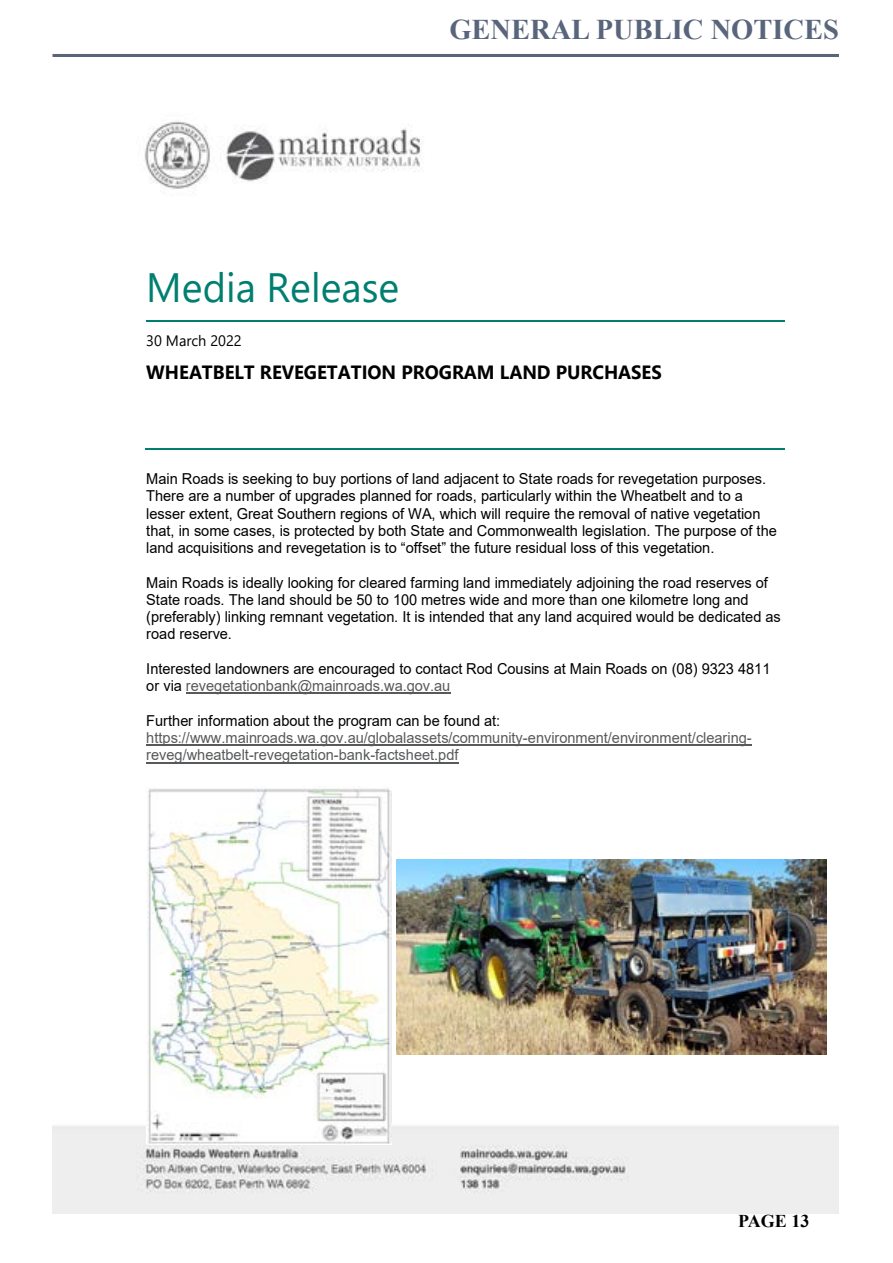
<style>
.page{position:relative;width:893px;height:1263px;background:#fff}
.page>*{position:absolute;margin:0;border:0;box-sizing:border-box;transform-origin:0 0}
.t1{font:40.95px "Segoe UI";color:#007f71}
.t2{font:700 28.5px "Times New Roman";color:#59657b}
.t3{font:700 19.2px "Segoe UI";color:#000}
.t4{font:700 18px "Times New Roman";color:#000}
.t5{font:15px/17.2px "Arial";color:#000}
.t6{font:15px/17.4px "Arial";color:#58595b}
.t7{font:15px "Segoe UI";letter-spacing:.005em;color:#000}
.s1{color:#58595b}
</style>
<div class="page">
<hr style="left:54px;top:54px;width:785px;height:3px;background:#59657b">
<img style="left:52px;top:121px;width:787px;height:1092px">
<img style="left:147px;top:787px;width:244px;height:357px">
<img style="left:396px;top:860px;width:430px;height:194px">
<hr style="left:146px;top:321px;width:639px;height:1px;background:#007f71">
<hr style="left:145px;top:449px;width:640px;height:1px;background:#007f71">
<hr style="left:186px;top:693px;width:264px;height:1px;background:#58595b">
<hr style="left:146px;top:745px;width:606px;height:1px;background:#58595b">
<hr style="left:146px;top:762px;width:312px;height:1px;background:#58595b">
<h2 class="t2" style="left:449px;top:9px;width:391px">GENERAL PUBLIC NOTICES</h2>
<h1 class="t1" style="left:146px;top:249px;width:254px">Media Release</h1>
<p class="t7" style="left:146px;top:327px;width:97px">30 March 2022</p>
<p class="t3" style="left:146px;top:354px;width:517px">WHEATBELT REVEGETATION PROGRAM LAND PURCHASES</p>
<p class="t5" style="left:146px;top:470px;width:632px">Main Roads is seeking to buy portions of land adjacent to State roads for revegetation purposes.<br>There are a number of upgrades planned for roads, particularly within the Wheatbelt and to a lesser extent, Great Southern regions of WA, which will require the removal of native vegetation that, in some cases, is protected by both State and Commonwealth legislation. The purpose of the land acquisitions and revegetation is to “offset” the future residual loss of this vegetation.</p>
<p class="t5" style="left:146px;top:574px;width:636px">Main Roads is ideally looking for cleared farming land immediately adjoining the road reserves of State roads. The land should be 50 to 100 metres wide and more than one kilometre long and (preferably) linking remnant vegetation. It is intended that any land acquired would be dedicated as road reserve.</p>
<p class="t5" style="left:146px;top:660px;width:626px">Interested landowners are encouraged to contact Rod Cousins at Main Roads on (08) 9323 4811 or via <span class="s1">revegetationbank@mainroads.wa.gov.au</span></p>
<p class="t5" style="left:146px;top:712px;width:356px">Further information about the program can be found at:</p>
<p class="t6" style="left:146px;top:729px;width:607px">https://www.mainroads.wa.gov.au/globalassets/community-environment/environment/clearing&shy;reveg/wheatbelt-revegetation-bank-factsheet.pdf</p>
<p class="t4" style="left:738px;top:1208px;width:73px">PAGE 13</p>
</div>
